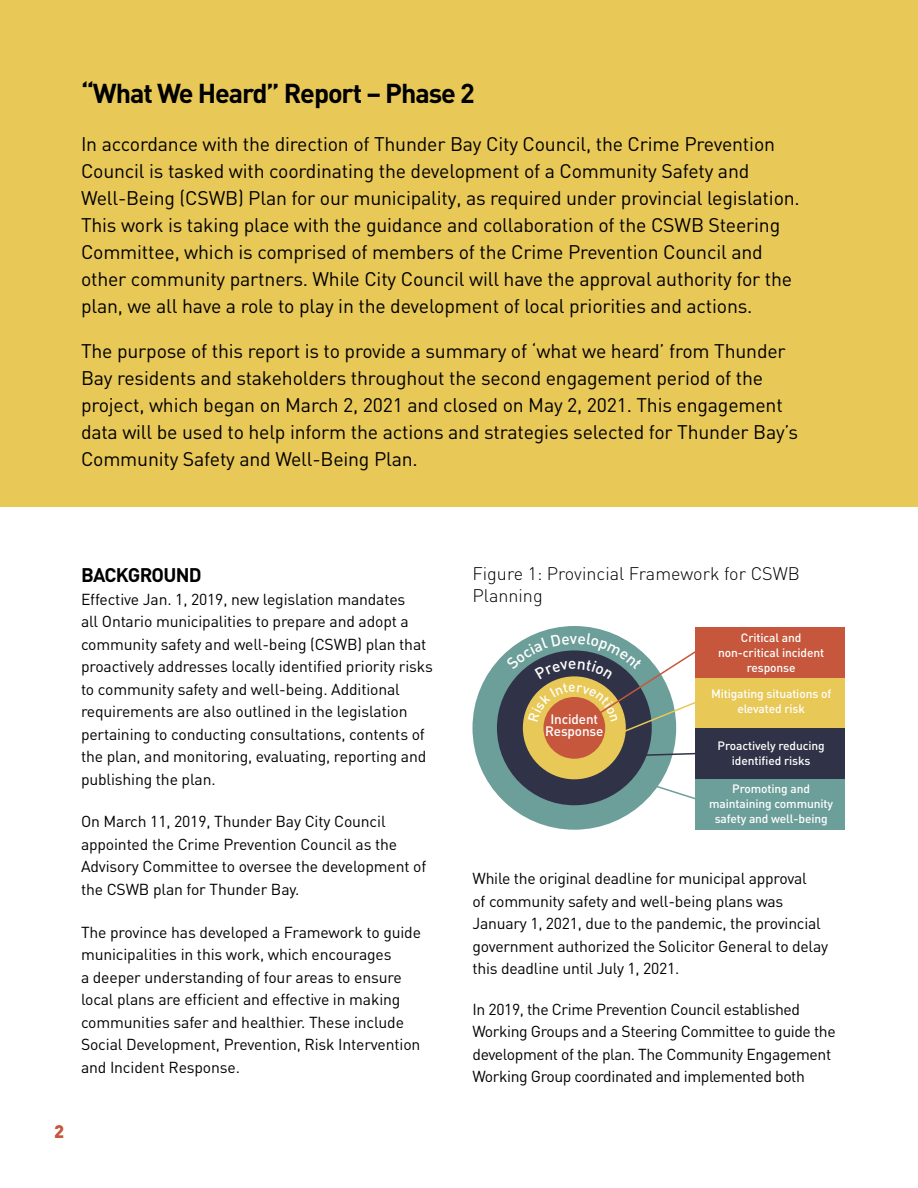
<style>
.page{position:relative;width:918px;height:1188px;background:#fff}
.page>*{position:absolute;margin:0;border:0;box-sizing:border-box;transform-origin:0 0}
.t1{font:700 27px "DIN";letter-spacing:-.04em;color:#000}
.t2{font:19.5px/27px "DIN";letter-spacing:-.01em;color:#000}
.t3{font:700 19.5px "DIN";letter-spacing:-.04em;color:#000}
.Normal__Web{font:300 18px/21.6px "DIN";color:#000}
.t4{font:900 18px "DIN";color:#c6573c}
.t5{font:15.75px/22.5px "DIN";letter-spacing:-.01em;color:#000}
.t6{font:500 13.5px/12px "DIN";letter-spacing:-.01em;color:#fff;text-align:center}
.t7{font:500 12px/15px "DIN";letter-spacing:-.01em;color:#fff;text-align:center}
</style>
<div class="page">
<div style="left:0;top:0;width:918px;height:507px;background:#e8c857"></div>
<div style="left:472px;top:626px;width:204px;height:204px;background:#6c9e9a;border-radius:50%"></div>
<div style="left:497px;top:650px;width:155px;height:155px;background:#303247;border-radius:50%"></div>
<div style="left:523px;top:676px;width:103px;height:103px;background:#e8c857;border-radius:50%"></div>
<div style="left:543px;top:697px;width:62px;height:62px;background:#c6573c;border-radius:50%"></div>
<div style="left:696px;top:780px;width:149px;height:50px;background:#6c9e9a"></div>
<div style="left:696px;top:728px;width:149px;height:51px;background:#303247"></div>
<div style="left:696px;top:677px;width:149px;height:51px;background:#e8c857"></div>
<div style="left:696px;top:628px;width:149px;height:50px;background:#c6573c"></div>
<svg style="left:646px;top:752px;width:50px;height:5px"></svg>
<svg style="left:645px;top:780px;width:51px;height:21px"></svg>
<svg style="left:506px;top:634px;width:190px;height:102px"></svg>
<p class="t1" style="left:81px;top:76px;width:395px">“What We Heard” Report – Phase 2</p>
<p class="t2" style="left:81px;top:130px;width:720px">In accordance with the direction of Thunder Bay City Council, the Crime Prevention Council is tasked with coordinating the development of a Community Safety and Well-Being (CSWB) Plan for our municipality, as required under provincial legislation.<br>This work is taking place with the guidance and collaboration of the CSWB Steering Committee, which is comprised of members of the Crime Prevention Council and other community partners. While City Council will have the approval authority for the plan, we all have a role to play in the development of local priorities and actions.</p>
<p class="t2" style="left:81px;top:337px;width:719px">The purpose of this report is to provide a summary of ‘what we heard’ from Thunder Bay residents and stakeholders throughout the second engagement period of the project, which began on March 2, 2021 and closed on May 2, 2021. This engagement data will be used to help inform the actions and strategies selected for Thunder Bay’s Community Safety and Well-Being Plan.</p>
<p class="t3" style="left:81px;top:562px;width:122px">BACKGROUND</p>
<p class="t5" style="left:81px;top:587px;width:353px">Effective Jan. 1, 2019, new legislation mandates<br>all Ontario municipalities to prepare and adopt a community safety and well-being (CSWB) plan that proactively addresses locally identified priority risks to community safety and well-being. Additional requirements are also outlined in the legislation pertaining to conducting consultations, contents of the plan, and monitoring, evaluating, reporting and publishing the plan.</p>
<p class="t5" style="left:81px;top:810px;width:347px">On March 11, 2019, Thunder Bay City Council appointed the Crime Prevention Council as the Advisory Committee to oversee the development of the CSWB plan for Thunder Bay.</p>
<p class="t5" style="left:81px;top:920px;width:342px">The province has developed a Framework to guide municipalities in this work, which encourages<br>a deeper understanding of four areas to ensure local plans are efficient and effective in making communities safer and healthier. These include Social Development, Prevention, Risk Intervention and Incident Response.</p>
<p class="t4" style="left:54px;top:1119px;width:12px">2</p>
<p class="Normal__Web" style="left:472px;top:563px;width:329px">Figure 1: Provincial Framework for CSWB<br>Planning</p>
<p class="t6" style="left:545px;top:712px;width:60px">Incident<br>Response</p>
<p class="t7" style="left:718px;top:630px;width:108px">Critical and non-critical incident response</p>
<p class="t7" style="left:711px;top:686px;width:122px">Mitigating situations of elevated risk</p>
<p class="t7" style="left:718px;top:737px;width:109px">Proactively reducing identified risks</p>
<p class="t7" style="left:709px;top:781px;width:125px">Promoting and maintaining community safety and well-being</p>
<p class="t5" style="left:472px;top:867px;width:357px">While the original deadline for municipal approval<br>of community safety and well-being plans was January 1, 2021, due to the pandemic, the provincial government authorized the Solicitor General to delay this deadline until July 1, 2021.</p>
<p class="t5" style="left:472px;top:998px;width:365px">In 2019, the Crime Prevention Council established Working Groups and a Steering Committee to guide the development of the plan. The Community Engagement Working Group coordinated and implemented both</p>
</div>
